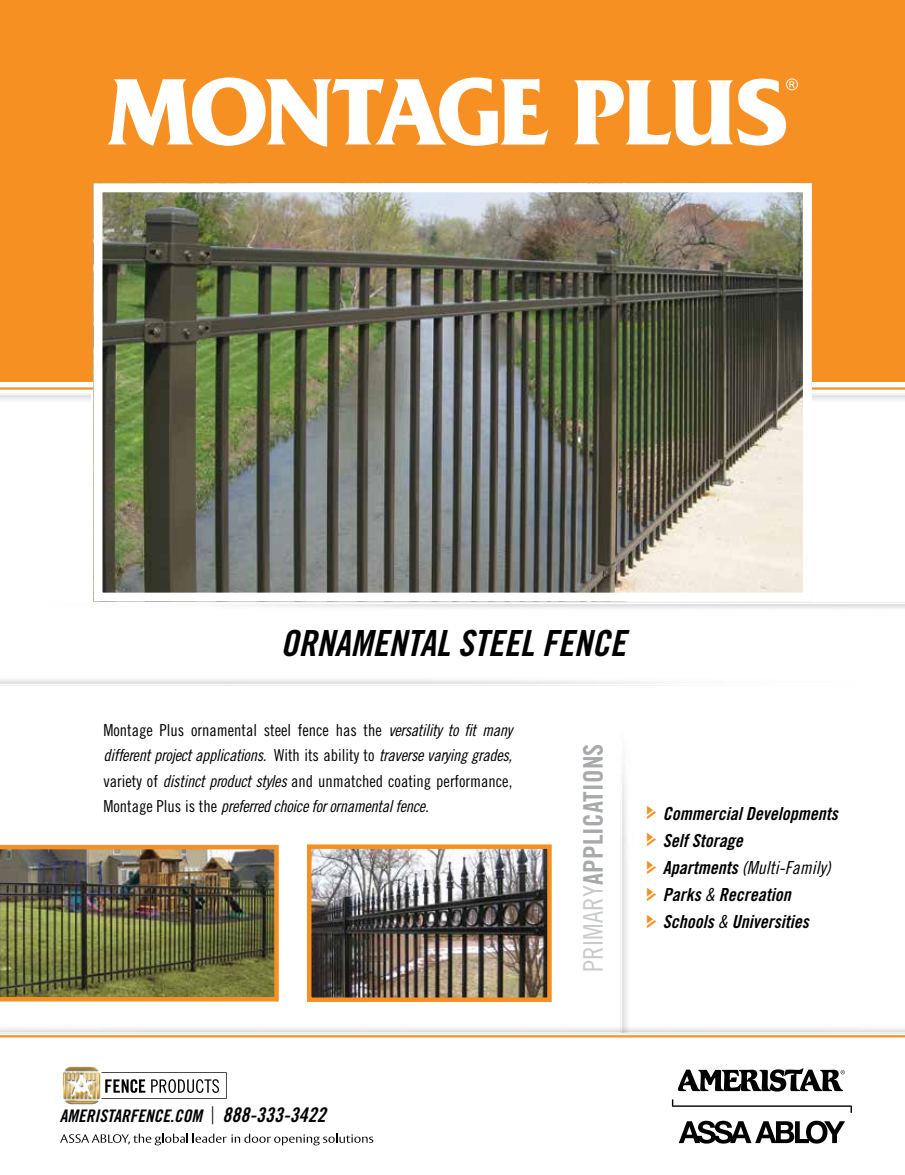
<style>
.page{position:relative;width:905px;height:1175px;background:#fff}
.page>*{position:absolute;margin:0;border:0;box-sizing:border-box;transform-origin:0 0}
.t1{font:36px "Trade Gothic LT Std Bd Cn 20 Obl";color:#000}
.t2{font:27px "Trade Gothic LT Std Bd Cn 20";letter-spacing:.01em;color:#a7a9ac}
.t3{font:18px/27px "Trade Gothic LT Std Bd Cn 20 Obl";color:#000}
.t4{font:18px "Trade Gothic LT Std Cn 18 Obl";color:#000}
.t5{font:17.25px "Trade Gothic LT Std Bd Cn 20 Obl";color:#000}
.t6{font:16.5px "Trade Gothic LT Std Cn 18";color:#000}
.t7{font:16.5px "Trade Gothic LT Std Cn 18 Obl";letter-spacing:-.02em;color:#000}
.t8{font:15px/27px "Pointers";color:#f79022;text-align:justify}
.s1{font-family:"Trade Gothic LT Std Cn 18 Obl"}
.s2{font-family:"Trade Gothic LT Std Cn 18"}
.s3{font-family:"Trade Gothic LT Std Cn 18";color:#c9cacc}
.s4{font-family:"Trade Gothic LT Std Bd Cn 20 Obl"}
.s5{font-family:"Trade Gothic LT Std";font-weight:300;font-size:24.3px}
.s6{font-size:20.25px}
</style>
<div class="page">
<svg style="left:111px;top:1080px;width:116px;height:18px"></svg>
<img style="left:63px;top:1080px;width:48px;height:25px">
<svg style="left:672px;top:1099px;width:180px;height:13px"></svg>
<svg style="left:678px;top:1120px;width:167px;height:23px"></svg>
<svg style="left:678px;top:1080px;width:165px;height:11px"></svg>
<svg style="left:60px;top:1133px;width:313px;height:12px"></svg>
<hr style="left:0;top:387px;width:904px;height:2px;background:#f79022">
<img style="left:811px;top:382px;width:93px;height:18px">
<div style="left:0;top:0;width:904px;height:382px;background:#f79022"></div>
<img style="left:0;top:1028px;width:904px;height:52px">
<img style="left:312px;top:849px;width:234px;height:148px">
<div style="left:307px;top:844px;width:244px;height:158px;border:4px solid #f79022"></div>
<img style="left:0;top:845px;width:279px;height:156px">
<svg style="left:574px;top:78px;width:223px;height:68px"></svg>
<svg style="left:107px;top:77px;width:441px;height:70px"></svg>
<img style="left:93px;top:601px;width:811px;height:8px">
<img style="left:103px;top:193px;width:698px;height:398px">
<div style="left:93px;top:183px;width:718px;height:418px;border:9px solid #fff"></div>
<h1 class="t1" style="left:280px;top:621px;width:347px">ORNAMENTAL STEEL FENCE</h1>
<p class="t6" style="left:103px;top:720px;width:410px">Montage Plus ornamental steel fence has the <span class="s1">versatility to fit many</span></p>
<p class="t7" style="left:103px;top:745px;width:410px">different project applications. <span class="s2">With its ability to</span> traverse varying grades,</p>
<p class="t6" style="left:103px;top:771px;width:410px">variety of <span class="s1">distinct product styles</span> and unmatched coating performance,</p>
<p class="t7" style="left:103px;top:796px;width:327px"><span class="s2">Montage Plus is the</span> preferred choice for ornamental fence.</p>
<h2 class="t2" style="left:576px;top:972px;width:230px;rotate:-90deg"><span class="s3">PRIMARY</span>APPLICATIONS</h2>
<p class="t8" style="left:647px;top:800px;width:13px">j j j j j</p>
<p class="t3" style="left:662px;top:800px;width:176px">Commercial Developments<br>Self Storage</p>
<p class="t4" style="left:662px;top:857px;width:169px"><span class="s4">Apartments</span> (Multi-Family)</p>
<p class="t3" style="left:662px;top:881px;width:147px">Parks <span class="s1">&amp;</span> Recreation<br>Schools <span class="s1">&amp;</span> Universities</p>
<p class="t5" style="left:60px;top:1105px;width:267px">AMERISTARFENCE.COM <span class="s5">|</span> <span class="s6">888-333-3422</span></p>
</div>
